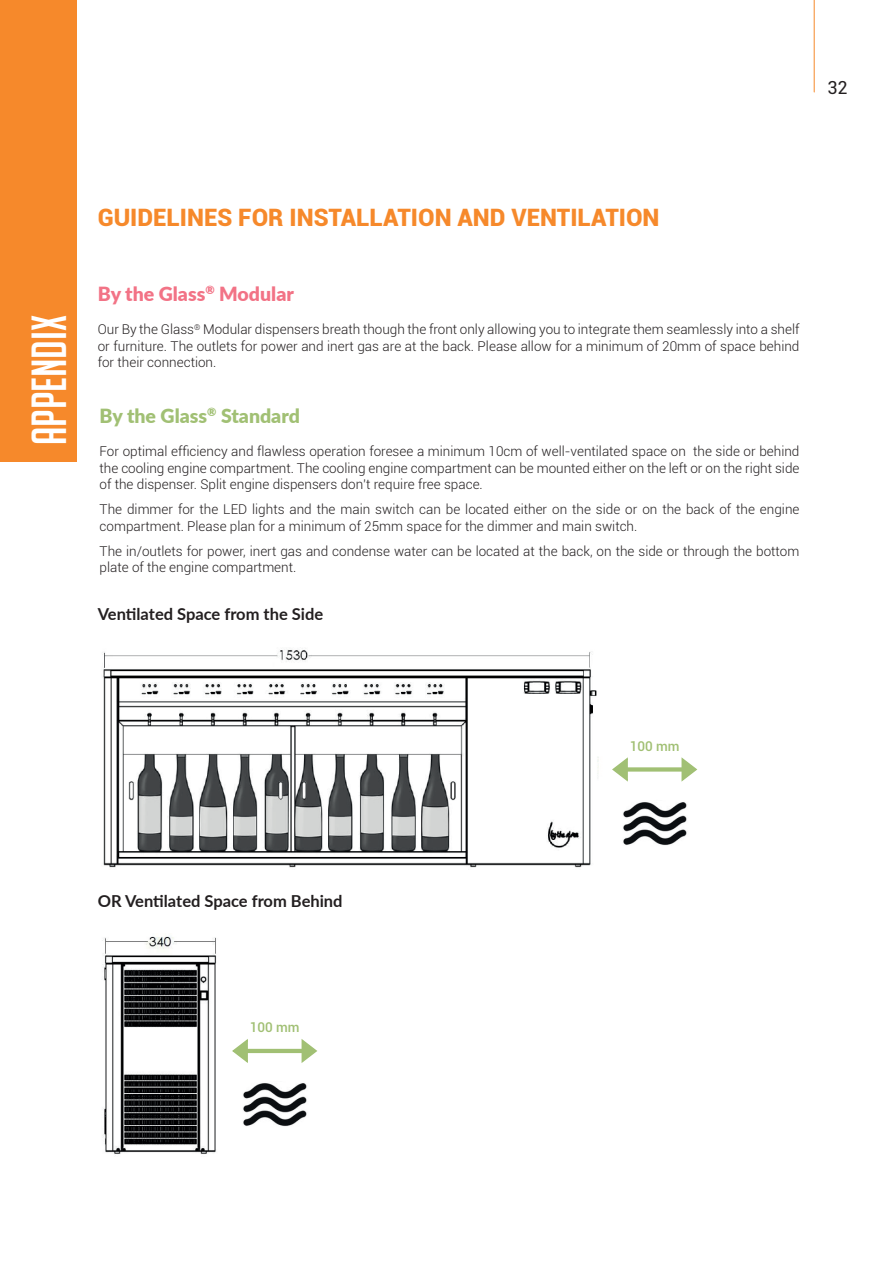
<style>
.page{position:relative;width:893px;height:1263px;background:#fff}
.page>*{position:absolute;margin:0;border:0;box-sizing:border-box;transform-origin:0 0}
.t1{font:48px "Big Noodle Titling";color:#fff}
.t2{font:900 24px "Roboto";color:#f6892b}
.t3{font:900 19.5px "Lato";color:#a1c074}
.t4{font:900 19.5px "Lato";color:#f27386}
.t5{font:18px "Roboto";color:#231f20}
.t6{font:700 16.5px "Lato";color:#231f20}
.t7{font:300 13.5px/16.5px "Roboto";color:#231f20;text-align:justify}
.t8{font:500 13.5px "Roboto";color:#a1c074}
</style>
<div class="page">
<div style="left:0;top:0;width:76px;height:461px;background:#f6892b"></div>
<img style="left:103px;top:650px;width:496px;height:218px">
<img style="left:623px;top:802px;width:64px;height:44px">
<img style="left:243px;top:1083px;width:64px;height:44px">
<div style="left:624px;top:767px;width:61px;height:5px;background:#a1c074"></div>
<svg style="left:612px;top:757px;width:17px;height:25px"></svg>
<svg style="left:680px;top:757px;width:18px;height:25px"></svg>
<hr style="left:244px;top:1049px;width:61px;height:4px;background:#a1c074">
<svg style="left:232px;top:1039px;width:17px;height:24px"></svg>
<svg style="left:300px;top:1039px;width:17px;height:24px"></svg>
<img style="left:102px;top:936px;width:115px;height:218px">
<hr style="left:814px;top:0;width:1px;height:92px;background:#f6892b">
<h3 class="t5" style="left:827px;top:75px;width:22px">32</h3>
<h1 class="t1" style="left:23px;top:445px;width:132px;rotate:-90deg">Appendix</h1>
<h2 class="t2" style="left:98px;top:200px;width:563px">GUIDELINES FOR INSTALLATION AND VENTILATION</h2>
<h3 class="t4" style="left:98px;top:279px;width:198px">By the Glass<sup>®</sup> Modular</h3>
<p class="t7" style="left:98px;top:321px;width:703px">Our By the Glass<sup>®</sup> Modular dispensers breath though the front only allowing you to integrate them seamlessly into a shelf or furniture. The outlets for power and inert gas are at the back. Please allow for a minimum of 20mm of space behind for their connection.</p>
<h3 class="t3" style="left:100px;top:401px;width:202px">By the Glass<sup>®</sup> Standard</h3>
<p class="t7" style="left:100px;top:443px;width:701px">For optimal efficiency and flawless operation foresee a minimum 10cm of well-ventilated space on the side or behind the cooling engine compartment. The cooling engine compartment can be mounted either on the left or on the right side of the dispenser. Split engine dispensers don’t require free space.</p>
<p class="t7" style="left:100px;top:501px;width:701px">The dimmer for the LED lights and the main switch can be located either on the side or on the back of the engine compartment. Please plan for a minimum of 25mm space for the dimmer and main switch.</p>
<p class="t7" style="left:100px;top:542px;width:701px">The in/outlets for power, inert gas and condense water can be located at the back, on the side or through the bottom plate of the engine compartment.</p>
<p class="t6" style="left:98px;top:602px;width:227px">Ventilated Space from the Side</p>
<p class="t8" style="left:630px;top:737px;width:51px">100 mm</p>
<p class="t6" style="left:98px;top:889px;width:246px">OR Ventilated Space from Behind</p>
<p class="t8" style="left:250px;top:1018px;width:51px">100 mm</p>
</div>
